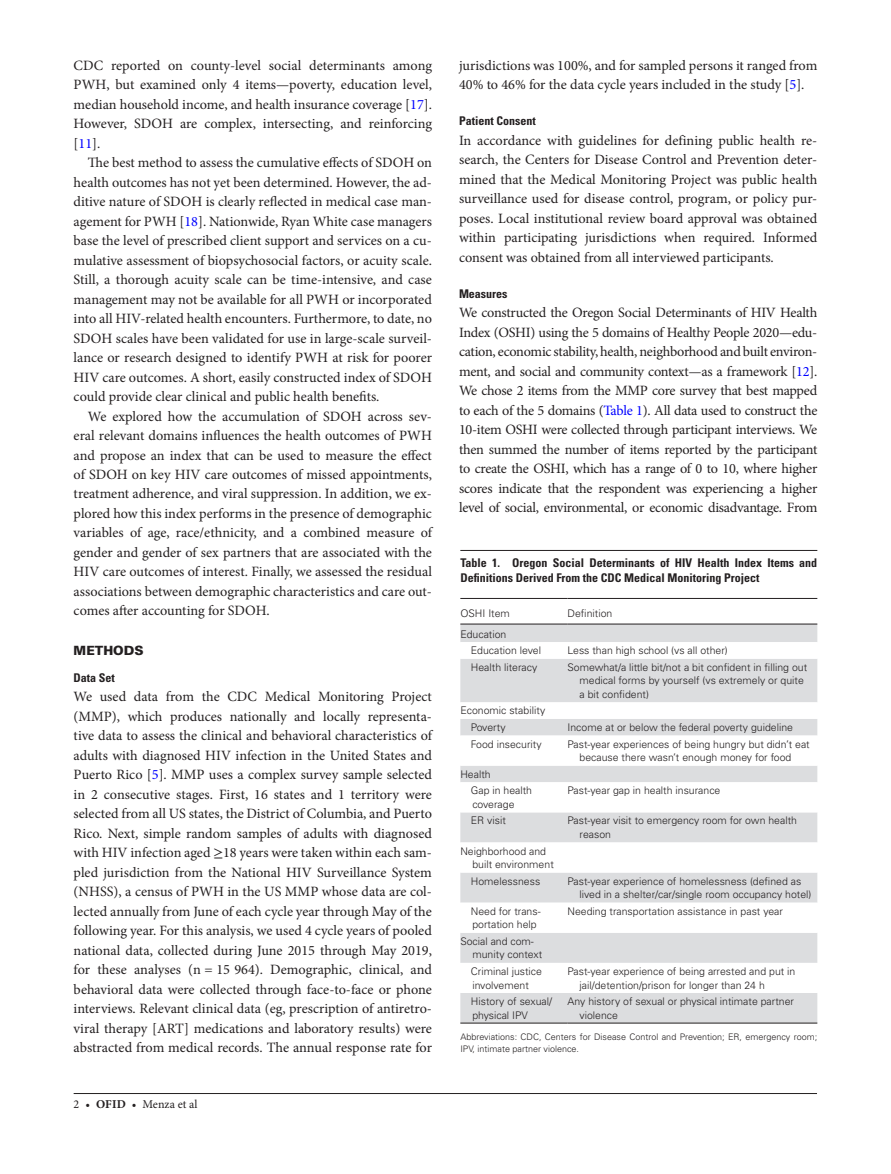
<style>
.page{position:relative;width:891px;height:1174px;background:#fff}
.page>*{position:absolute;margin:0;border:0;box-sizing:border-box;transform-origin:0 0}
.t1{font:14.25px/19.5px "Minion Pro";letter-spacing:-.005em;color:#231f20;text-align:justify}
.t2{font:900 12.75px "Univers LT Std";color:#231f20}
.t3{font:700 condensed 12px/15px "Univers LT Std";color:#231f20}
.t4{font:12px "Minion Pro";color:#231f20}
.t5{font:300 10.5px/13.5px "Univers LT Std";color:#231f20}
.t6{font:300 9px/12px "Univers LT Std";color:#231f20}
.s1{color:#00f}
.s2{font-family:"STIX General"}
.s3{font-weight:700}
</style>
<div class="page">
<hr style="left:74px;top:1093px;width:743px;height:1px;background:#231f20">
<hr style="left:460px;top:550px;width:357px;height:1px;background:#231f20">
<svg style="left:460px;top:623px;width:357px;height:1px"></svg>
<div style="left:460px;top:625px;width:357px;height:398px;background:#dcdddf"></div>
<svg style="left:460px;top:642px;width:357px;height:351px"></svg>
<hr style="left:460px;top:598px;width:108px;height:1px;background:#231f20">
<hr style="left:568px;top:598px;width:249px;height:1px;background:#231f20">
<hr style="left:460px;top:624px;width:108px;height:1px;background:#231f20">
<hr style="left:568px;top:624px;width:249px;height:1px;background:#231f20">
<hr style="left:460px;top:1023px;width:108px;height:1px;background:#231f20">
<hr style="left:568px;top:1023px;width:249px;height:1px;background:#231f20">
<p class="t1" style="left:74px;top:55px;width:360px">CDC reported on county-level social determinants among PWH, but examined only 4 items—poverty, education level, median household income, and health insurance coverage [<span class="s1">17</span>].<br>However, SDOH are complex, intersecting, and reinforcing [<span class="s1">11</span>].</p>
<p class="t1" style="left:74px;top:153px;width:360px;text-indent:14px">The best method to assess the cumulative effects of SDOH on health outcomes has not yet been determined. However, the ad&shy;ditive nature of SDOH is clearly reflected in medical case man&shy;agement for PWH [<span class="s1">18</span>]. Nationwide, Ryan White case managers base the level of prescribed client support and services on a cu&shy;mulative assessment of biopsychosocial factors, or acuity scale.<br>Still, a thorough acuity scale can be time-intensive, and case management may not be available for all PWH or incorporated into all HIV-related health encounters. Furthermore, to date, no SDOH scales have been validated for use in large-scale surveil&shy;lance or research designed to identify PWH at risk for poorer HIV care outcomes. A short, easily constructed index of SDOH could provide clear clinical and public health benefits.</p>
<p class="t1" style="left:74px;top:406px;width:360px;text-indent:14px">We explored how the accumulation of SDOH across sev&shy;eral relevant domains influences the health outcomes of PWH and propose an index that can be used to measure the effect of SDOH on key HIV care outcomes of missed appointments, treatment adherence, and viral suppression. In addition, we ex&shy;plored how this index performs in the presence of demographic variables of age, race/ethnicity, and a combined measure of gender and gender of sex partners that are associated with the HIV care outcomes of interest. Finally, we assessed the residual associations between demographic characteristics and care out&shy;comes after accounting for SDOH.</p>
<p class="t2" style="left:74px;top:642px;width:72px">METHODS</p>
<p class="t3" style="left:74px;top:670px;width:43px">Data Set</p>
<p class="t1" style="left:74px;top:687px;width:360px">We used data from the CDC Medical Monitoring Project (MMP), which produces nationally and locally representa&shy;tive data to assess the clinical and behavioral characteristics of adults with diagnosed HIV infection in the United States and Puerto Rico [<span class="s1">5</span>]. MMP uses a complex survey sample selected in 2 consecutive stages. First, 16 states and 1 territory were selected from all US states, the District of Columbia, and Puerto Rico. Next, simple random samples of adults with diagnosed with HIV infection aged <span class="s2">≥</span>18 years were taken within each sam&shy;pled jurisdiction from the National HIV Surveillance System (NHSS), a census of PWH in the US MMP whose data are col&shy;lected annually from June of each cycle year through May of the following year. For this analysis, we used 4 cycle years of pooled national data, collected during June 2015 through May 2019, for these analyses (n = 15 964). Demographic, clinical, and behavioral data were collected through face-to-face or phone interviews. Relevant clinical data (eg, prescription of antiretro&shy;viral therapy [ART] medications and laboratory results) were abstracted from medical records. The annual response rate for</p>
<p class="t4" style="left:74px;top:1096px;width:125px">2 • <span class="s3">ofid</span> • Menza et al</p>
<p class="t1" style="left:459px;top:55px;width:360px">jurisdictions was 100%, and for sampled persons it ranged from<br>40% to 46% for the data cycle years included in the study [<span class="s1">5</span>].</p>
<p class="t3" style="left:459px;top:113px;width:78px">Patient Consent</p>
<p class="t1" style="left:459px;top:130px;width:360px">In accordance with guidelines for defining public health re&shy;search, the Centers for Disease Control and Prevention deter&shy;mined that the Medical Monitoring Project was public health surveillance used for disease control, program, or policy pur&shy;poses. Local institutional review board approval was obtained within participating jurisdictions when required. Informed consent was obtained from all interviewed participants.</p>
<p class="t3" style="left:459px;top:286px;width:50px">Measures</p>
<p class="t1" style="left:459px;top:303px;width:360px">We constructed the Oregon Social Determinants of HIV Health Index (OSHI) using the 5 domains of Healthy People 2020—edu&shy;cation, economic stability, health, neighborhood and built environ&shy;ment, and social and community context—as a framework [<span class="s1">12</span>].<br>We chose 2 items from the MMP core survey that best mapped to each of the 5 domains (<span class="s1">Table 1</span>). All data used to construct the 10-item OSHI were collected through participant interviews. We then summed the number of items reported by the participant to create the OSHI, which has a range of 0 to 10, where higher scores indicate that the respondent was experiencing a higher level of social, environmental, or economic disadvantage. From</p>
<p class="t3" style="left:460px;top:555px;width:358px">Table 1. Oregon Social Determinants of HIV Health Index Items and<br>Definitions Derived From the CDC Medical Monitoring Project</p>
<p class="t5" style="left:460px;top:606px;width:51px">OSHI Item</p>
<p class="t5" style="left:568px;top:606px;width:46px">Definition</p>
<p class="t5" style="left:471px;top:626px;width:72px;line-height:16.6px;text-indent:-10px">Education<br>Education level</p>
<p class="t5" style="left:568px;top:644px;width:162px">Less than high school (vs all other)</p>
<p class="t5" style="left:471px;top:660px;width:68px">Health literacy</p>
<p class="t5" style="left:580px;top:660px;width:229px;text-indent:-12px">Somewhat/a little bit/not a bit confident in filling out medical forms by yourself (vs extremely or quite a bit confident)</p>
<p class="t5" style="left:471px;top:702px;width:76px;line-height:16.6px;text-indent:-10px">Economic stability<br>Poverty</p>
<p class="t5" style="left:568px;top:721px;width:227px">Income at or below the federal poverty guideline</p>
<p class="t5" style="left:471px;top:737px;width:72px">Food insecurity</p>
<p class="t5" style="left:568px;top:737px;width:244px;text-align:center">Past-year experiences of being hungry but didn’t eat because there wasn’t enough money for food</p>
<p class="t5" style="left:471px;top:766px;width:63px;line-height:16.6px;text-indent:-10px">Health<br>Gap in health</p>
<p class="t5" style="left:472px;top:797px;width:44px">coverage</p>
<p class="t5" style="left:568px;top:784px;width:154px">Past-year gap in health insurance</p>
<p class="t5" style="left:471px;top:814px;width:36px">ER visit</p>
<p class="t5" style="left:580px;top:814px;width:219px;text-indent:-12px">Past-year visit to emergency room for own health reason</p>
<p class="t5" style="left:472px;top:844px;width:83px;text-indent:-12px">Neighborhood and built environment</p>
<p class="t5" style="left:471px;top:874px;width:71px">Homelessness</p>
<p class="t5" style="left:580px;top:874px;width:234px;text-indent:-12px">Past-year experience of homelessness (defined as lived in a shelter/car/single room occupancy hotel)</p>
<p class="t5" style="left:471px;top:904px;width:71px">Need for trans&shy;portation help</p>
<p class="t5" style="left:568px;top:904px;width:217px">Needing transportation assistance in past year</p>
<p class="t5" style="left:472px;top:934px;width:72px;text-indent:-12px">Social and com&shy;munity context</p>
<p class="t5" style="left:471px;top:965px;width:73px">Criminal justice involvement</p>
<p class="t5" style="left:580px;top:965px;width:217px;text-indent:-12px">Past-year experience of being arrested and put in jail/detention/prison for longer than 24 h</p>
<p class="t5" style="left:471px;top:995px;width:83px">History of sexual/ physical IPV</p>
<p class="t5" style="left:580px;top:995px;width:216px;text-indent:-12px">Any history of sexual or physical intimate partner violence</p>
<p class="t6" style="left:460px;top:1031px;width:359px">Abbreviations: CDC, Centers for Disease Control and Prevention; ER, emergency room;<br>IPV, intimate partner violence.</p>
</div>
